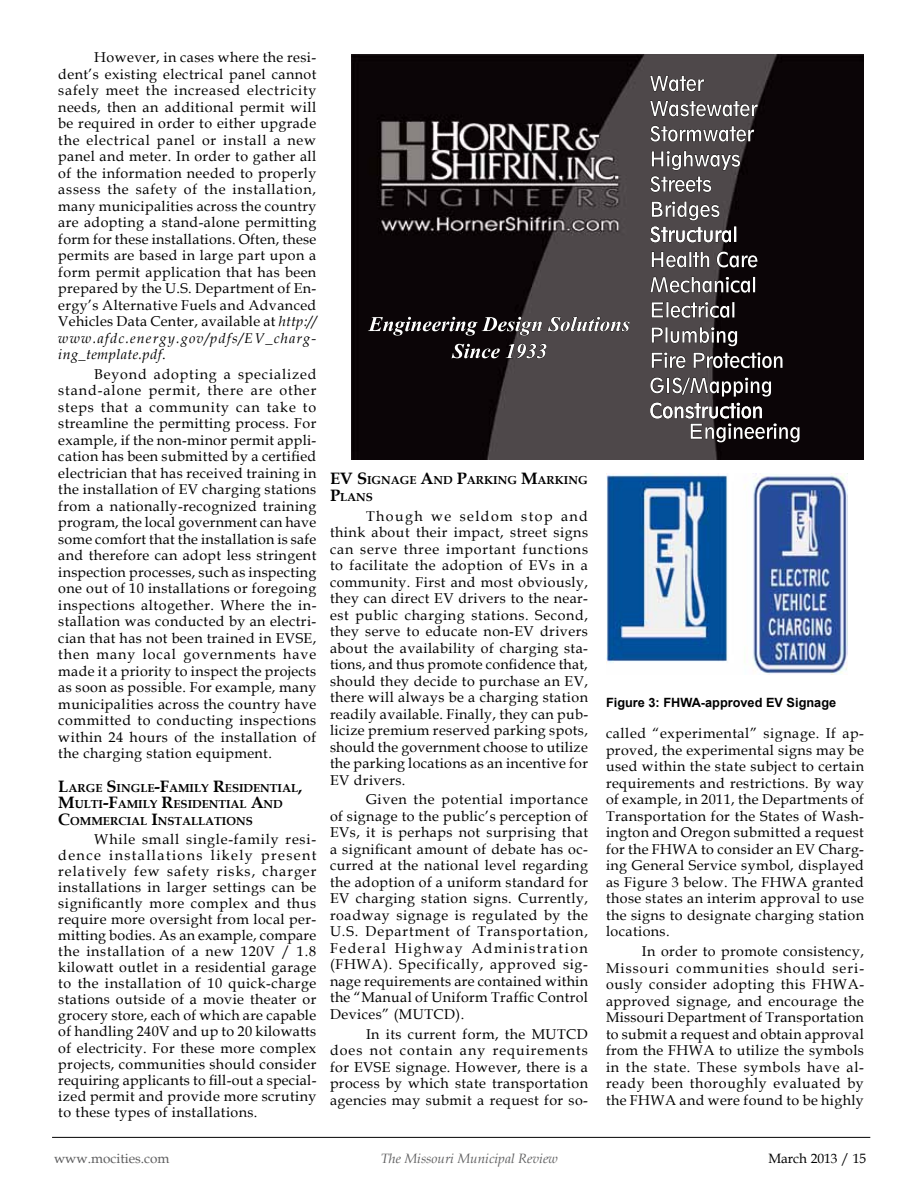
<style>
.page{position:relative;width:918px;height:1188px;background:#fff}
.page>*{position:absolute;margin:0;border:0;box-sizing:border-box;transform-origin:0 0}
.t1{font:14.25px/16.5px "Book Antiqua";letter-spacing:.03em;color:#000;text-align:justify}
.t2{font:italic 13.5px "Book Antiqua";color:#5e5e5f}
.t3{font:13.5px "Book Antiqua";color:#5e5e5f}
.t4{font:13.5px "Book Antiqua";color:#000}
.t5{font:700 12.75px "Arial";color:#000}
.t6{font:700 11.55px/16.5px "Book Antiqua";color:#000}
.s1{font-style:italic}
.s2{font-size:16.5px}
</style>
<div class="page">
<hr style="left:52px;top:1137px;width:818px;height:1px;background:#000">
<img style="left:606px;top:473px;width:242px;height:202px">
<img style="left:351px;top:54px;width:513px;height:405px">
<img style="left:650px;top:75px;width:55px;height:17px">
<img style="left:408px;top:316px;width:192px;height:16px">
<p class="t1" style="left:58px;top:49px;width:260px;text-indent:36px">However, in cases where the resi&shy;dent’s existing electrical panel cannot safely meet the increased electricity needs, then an additional permit will be required in order to either upgrade the electrical panel or install a new panel and meter. In order to gather all of the information needed to properly assess the safety of the installation, many municipalities across the country are adopting a stand-alone permitting form for these installations. Often, these permits are based in large part upon a form permit application that has been prepared by the U.S. Department of En&shy;ergy’s Alternative Fuels and Advanced Vehicles Data Center, available at <span class="s1">http:// www.afdc.energy.gov/pdfs/EV_charg&shy;ing_template.pdf</span>.</p>
<p class="t1" style="left:58px;top:366px;width:260px;text-indent:36px">Beyond adopting a specialized stand-alone permit, there are other steps that a community can take to streamline the permitting process. For example, if the non-minor permit appli&shy;cation has been submitted by a certified electrician that has received training in the installation of EV charging stations from a nationally-recognized training program, the local government can have some comfort that the installation is safe and therefore can adopt less stringent inspection processes, such as inspecting one out of 10 installations or foregoing inspections altogether. Where the in&shy;stallation was conducted by an electri&shy;cian that has not been trained in EVSE, then many local governments have made it a priority to inspect the projects as soon as possible. For example, many municipalities across the country have committed to conducting inspections within 24 hours of the installation of the charging station equipment.</p>
<p class="t6" style="left:58px;top:779px;width:245px"><span class="s2">L</span>ARGE <span class="s2">S</span>INGLE<span class="s2">-F</span>AMILY <span class="s2">R</span>ESIDENTIAL<span class="s2">,<br>M</span>ULTI<span class="s2">-F</span>AMILY <span class="s2">R</span>ESIDENTIAL <span class="s2">A</span>ND<br><span class="s2">C</span>OMMERCIAL <span class="s2">I</span>NSTALLATIONS</p>
<p class="t1" style="left:58px;top:831px;width:260px;line-height:16px;text-indent:36px">While small single-family resi&shy;dence installations likely present relatively few safety risks, charger installations in larger settings can be significantly more complex and thus require more oversight from local per&shy;mitting bodies. As an example, compare the installation of a new 120V / 1.8 kilowatt outlet in a residential garage to the installation of 10 quick-charge stations outside of a movie theater or grocery store, each of which are capable of handling 240V and up to 20 kilowatts of electricity. For these more complex projects, communities should consider requiring applicants to fill-out a special&shy;ized permit and provide more scrutiny to these types of installations.</p>
<p class="t6" style="left:330px;top:472px;width:259px"><span class="s2">EV S</span>IGNAGE <span class="s2">A</span>ND <span class="s2">P</span>ARKING <span class="s2">M</span>ARKING<br><span class="s2">P</span>LANS</p>
<p class="t1" style="left:330px;top:507px;width:260px;text-indent:36px">Though we seldom stop and think about their impact, street signs can serve three important functions to facilitate the adoption of EVs in a community. First and most obviously, they can direct EV drivers to the near&shy;est public charging stations. Second, they serve to educate non-EV drivers about the availability of charging sta&shy;tions, and thus promote confidence that, should they decide to purchase an EV, there will always be a charging station readily available. Finally, they can pub&shy;licize premium reserved parking spots, should the government choose to utilize the parking locations as an incentive for EV drivers.</p>
<p class="t1" style="left:330px;top:791px;width:260px;text-indent:36px">Given the potential importance of signage to the public’s perception of EVs, it is perhaps not surprising that a significant amount of debate has oc&shy;curred at the national level regarding the adoption of a uniform standard for EV charging station signs. Currently, roadway signage is regulated by the U.S. Department of Transportation, Federal Highway Administration (FHWA). Specifically, approved sig&shy;nage requirements are contained within the “Manual of Uniform Traffic Control Devices” (MUTCD).</p>
<p class="t1" style="left:330px;top:1025px;width:260px;text-indent:36px">In its current form, the MUTCD does not contain any requirements for EVSE signage. However, there is a process by which state transportation agencies may submit a request for so-</p>
<p class="t5" style="left:606px;top:694px;width:232px">Figure 3: FHWA-approved EV Signage</p>
<p class="t1" style="left:606px;top:725px;width:260px">called “experimental” signage. If ap&shy;proved, the experimental signs may be used within the state subject to certain requirements and restrictions. By way of example, in 2011, the Departments of Transportation for the States of Wash&shy;ington and Oregon submitted a request for the FHWA to consider an EV Charg&shy;ing General Service symbol, displayed as Figure 3 below. The FHWA granted those states an interim approval to use the signs to designate charging station locations.</p>
<p class="t1" style="left:606px;top:943px;width:260px;text-indent:36px">In order to promote consistency, Missouri communities should seri&shy;ously consider adopting this FHWA&shy;approved signage, and encourage the Missouri Department of Transportation to submit a request and obtain approval from the FHWA to utilize the symbols in the state. These symbols have al&shy;ready been thoroughly evaluated by the FHWA and were found to be highly</p>
<p class="t3" style="left:54px;top:1149px;width:117px">www.mocities.com</p>
<p class="t2" style="left:381px;top:1149px;width:179px">The Missouri Municipal Review</p>
<p class="t4" style="left:768px;top:1149px;width:99px">March 2013 / 15</p>
</div>
